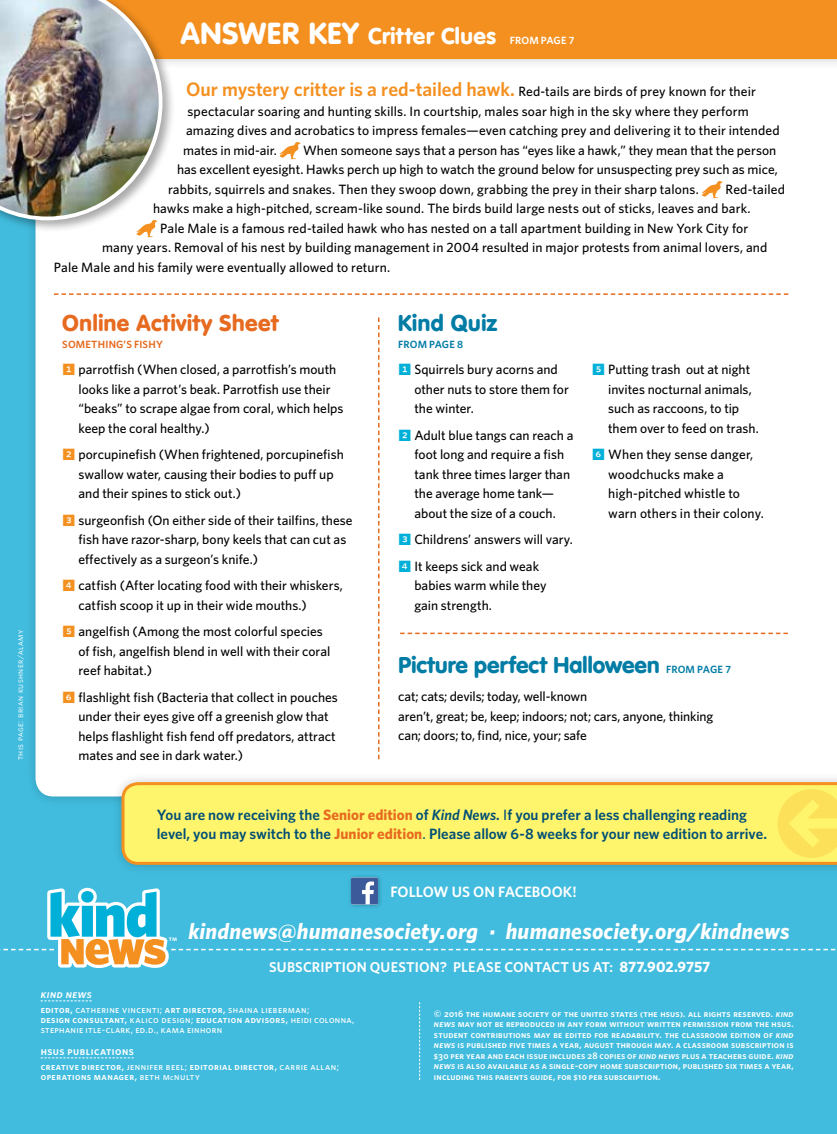
<style>
.page{position:relative;width:837px;height:1134px;background:#41bcde}
.page>*{position:absolute;margin:0;border:0;box-sizing:border-box;transform-origin:0 0}
.t1{font:italic 700 22.5px "Whitney";letter-spacing:.01em;color:#fff}
.t2{font:900 22.5px "VAG Rounded Std";letter-spacing:.005em;color:#007ca5}
.t3{font:900 22.5px "VAG Rounded Std";letter-spacing:.025em;color:#fff}
.t4{font:900 22.5px "VAG Rounded Std";letter-spacing:.025em;color:#e66a1f}
.t5{font:900 22.5px "VAG Rounded Std";letter-spacing:.025em;color:#007ca5}
.t6{font:600 15px/19.5px "Whitney";color:#004f75}
.t7{font:15px "Whitney Semibold SC";color:#fff}
.t8{font:14.25px "Whitney Semibold SC";letter-spacing:.01em;color:#fff}
.t9{font:500 13.5px/19.5px "Whitney";color:#000}
.t10{font:11.25px "Whitney Semibold SC";letter-spacing:.04em;color:#fff}
.t11{font:11.25px "Whitney Semibold SC Italic";letter-spacing:.045em;color:#fff}
.t12{font:600 10.5px "Whitney";letter-spacing:.02em;color:#e66a1f}
.t13{font:600 10.5px "Whitney";letter-spacing:.01em;color:#007ca5}
.t14{font:9.75px/9.8px "Whitney Semibold SC";letter-spacing:.045em;color:#fff}
.t15{font:9.75px "Whitney Medium SC";letter-spacing:.045em;color:#fff}
.t16{font:9.3px/10.5px "Whitney Semibold SC";letter-spacing:.025em;color:#fff;text-align:justify}
.t17{font:9px "Whitney Book SC";letter-spacing:.05em;color:#fff}
.t18{font:6.75px "Whitney Semibold SC";color:#fff}
.s1{font-size:30px}
.s2{font-family:"Whitney";font-weight:600;font-size:10.5px}
.s3{font-weight:600;font-size:19.5px;color:#f4901f}
.s4{font-family:"Whitney Index Black Sq Bd";font-weight:400;color:#00b0d8}
.s5{font-family:"Whitney Index Black Sq Bd";font-weight:400;color:#f4901f}
.s6{font-weight:700;color:#e66a1f}
.s7{font-style:italic}
.s8{font-weight:500}
.s9{font-family:"Whitney";font-weight:700;font-size:15px}
.s10{font-family:"Whitney Semibold SC"}
.s11{font-family:"Whitney Medium SC"}
.s12{font-family:"Whitney Medium SC";font-size:7.5px}
.s13{font-family:"Whitney Semibold SC Italic"}
</style>
<div class="page">
<div style="left:36px;top:70px;width:801px;height:726px;background:#fff"></div>
<svg style="left:419px;top:1002px;width:1px;height:78px"></svg>
<svg style="left:41px;top:1000px;width:51px;height:1px"></svg>
<svg style="left:41px;top:1058px;width:93px;height:1px"></svg>
<div style="left:26px;top:0;width:811px;height:70px;background:#000;opacity:.2"></div>
<div style="left:175px;top:0;width:662px;height:59px;background:#f4901f"></div>
<div style="left:347px;top:874px;width:36px;height:36px;background:#000;opacity:.25"></div>
<svg style="left:0;top:878px;width:836px;height:90px"></svg>
<div style="left:112px;top:772px;width:725px;height:103px;background:#000;opacity:.2"></div>
<svg style="left:122px;top:782px;width:715px;height:83px;background:#fdec67"></svg>
<svg style="left:778px;top:789px;width:59px;height:69px;background:#fde760"></svg>
<svg style="left:400px;top:633px;width:388px;height:1px"></svg>
<svg style="left:280px;top:142px;width:21px;height:17px"></svg>
<svg style="left:702px;top:181px;width:21px;height:17px"></svg>
<svg style="left:54px;top:293px;width:734px;height:2px"></svg>
<div style="left:0;top:0;width:175px;height:233px;background:#000;opacity:.34"></div>
<img style="left:0;top:0;width:164px;height:237px">
<svg style="left:378px;top:318px;width:2px;height:441px"></svg>
<p class="t17" style="left:15px;top:760px;width:132px;rotate:-90deg">this page: brian kushner/alamy</p>
<h1 class="t3" style="left:181px;top:22px;width:395px"><span class="s1">ANSWER KEY</span> Critter Clues <span class="s2">FROM PAGE 7</span></h1>
<p class="t9" style="left:186px;top:82px;width:571px"><span class="s3">Our mystery critter is a red-tailed hawk.</span> Red-tails are birds of prey known for their</p>
<p class="t9" style="left:188px;top:101px;width:563px">spectacular soaring and hunting skills. In courtship, males soar high in the sky where they perform</p>
<p class="t9" style="left:186px;top:121px;width:595px">amazing dives and acrobatics to impress females—even catching prey and delivering it to their intended</p>
<p class="t9" style="left:183px;top:140px;width:95px">mates in mid-air.</p>
<p class="t9" style="left:303px;top:140px;width:475px">When someone says that a person has “eyes like a hawk,” they mean that the person</p>
<p class="t9" style="left:177px;top:160px;width:602px">has excellent eyesight. Hawks perch up high to watch the ground below for unsuspecting prey such as mice,</p>
<p class="t9" style="left:168px;top:179px;width:532px">rabbits, squirrels and snakes. Then they swoop down, grabbing the prey in their sharp talons.</p>
<p class="t9" style="left:726px;top:179px;width:61px">Red-tailed</p>
<p class="t9" style="left:153px;top:199px;width:599px">hawks make a high-pitched, scream-like sound. The birds build large nests out of sticks, leaves and bark.</p>
<p class="t9" style="left:160px;top:218px;width:590px">Pale Male is a famous red-tailed hawk who has nested on a tall apartment building in New York City for</p>
<p class="t9" style="left:102px;top:238px;width:667px">many years. Removal of his nest by building management in 2004 resulted in major protests from animal lovers, and</p>
<p class="t9" style="left:54px;top:257px;width:338px">Pale Male and his family were eventually allowed to return.</p>
<h1 class="t5" style="left:398px;top:310px;width:101px">Kind Quiz</h1>
<p class="t13" style="left:398px;top:337px;width:66px">FROM PAGE 8</p>
<p class="t9" style="left:414px;top:360px;width:156px;text-indent:-16px"><span class="s4">1</span> Squirrels bury acorns and other nuts to store them for the winter.</p>
<p class="t9" style="left:414px;top:425px;width:161px;text-indent:-16px"><span class="s4">2</span> Adult blue tangs can reach a foot long and require a fish tank three times larger than the average home tank— about the size of a couch.</p>
<p class="t9" style="left:398px;top:526px;width:176px;line-height:26.5px"><span class="s4">3</span> Childrens’ answers will vary.<br><span class="s4">4</span> It keeps sick and weak</p>
<p class="t9" style="left:414px;top:576px;width:134px">babies warm while they gain strength.</p>
<h1 class="t4" style="left:62px;top:310px;width:218px">Online Activity Sheet</h1>
<p class="t12" style="left:62px;top:337px;width:102px">SOMETHING’S FISHY</p>
<p class="t9" style="left:79px;top:360px;width:266px;text-indent:-16px"><span class="s5">1</span> parrotfish (When closed, a parrotfish’s mouth looks like a parrot’s beak. Parrotfish use their “beaks” to scrape algae from coral, which helps keep the coral healthy.)</p>
<p class="t9" style="left:79px;top:445px;width:267px;text-indent:-16px"><span class="s5">2</span> porcupinefish (When frightened, porcupinefish swallow water, causing their bodies to puff up and their spines to stick out.)</p>
<p class="t9" style="left:79px;top:510px;width:276px;text-indent:-16px"><span class="s5">3</span> surgeonfish (On either side of their tailfins, these fish have razor-sharp, bony keels that can cut as effectively as a surgeon’s knife.)</p>
<p class="t9" style="left:79px;top:576px;width:266px;text-indent:-16px"><span class="s5">4</span> catfish (After locating food with their whiskers, catfish scoop it up in their wide mouths.)</p>
<p class="t9" style="left:79px;top:622px;width:253px;text-indent:-16px"><span class="s5">5</span> angelfish (Among the most colorful species of fish, angelfish blend in well with their coral reef habitat.)</p>
<p class="t9" style="left:79px;top:687px;width:261px;text-indent:-16px"><span class="s5">6</span> flashlight fish (Bacteria that collect in pouches under their eyes give off a greenish glow that helps flashlight fish fend off predators, attract mates and see in dark water.)</p>
<p class="t9" style="left:398px;top:687px;width:317px">cat; cats; devils; today, well-known<br>aren’t, great; be, keep; indoors; not; cars, anyone, thinking can; doors; to, find, nice, your; safe</p>
<p class="t9" style="left:608px;top:360px;width:152px;text-indent:-16px"><span class="s4">5</span> Putting trash out at night invites nocturnal animals, such as raccoons, to tip them over to feed on trash.</p>
<p class="t9" style="left:608px;top:445px;width:157px;text-indent:-16px"><span class="s4">6</span> When they sense danger, woodchucks make a high-pitched whistle to warn others in their colony.</p>
<h1 class="t2" style="left:399px;top:652px;width:334px">Picture perfect Halloween <span class="s2">FROM PAGE 7</span></h1>
<p class="t6" style="left:157px;top:804px;width:612px">You are now receiving the <span class="s6">Senior edition</span> of <span class="s7">Kind News.</span> <span class="s8">I</span>f you prefer a less challenging reading level, you may switch to the <span class="s6">Junior edition</span><span class="s8">.</span> Please allow 6-8 weeks for your new edition to arrive.</p>
<p class="t18" style="left:169px;top:934px;width:10px">tm</p>
<p class="t7" style="left:390px;top:883px;width:188px">FOLLOW US ON FACEBOOK!</p>
<h1 class="t1" style="left:188px;top:916px;width:603px">kindnews@humanesociety.org · humanesociety.org/kindnews</h1>
<p class="t8" style="left:269px;top:958px;width:443px">SUBSCRIPTION QUESTION? PLEASE CONTACT US AT: <span class="s9">877.902.9757</span></p>
<p class="t11" style="left:41px;top:987px;width:53px">kind news</p>
<p class="t15" style="left:41px;top:1004px;width:270px"><span class="s10">editor,</span> catherine vincenti; <span class="s10">art director,</span> shaina lieberman;</p>
<p class="t14" style="left:41px;top:1015px;width:315px">design consultant, <span class="s11">kalico design;</span> education advisors, <span class="s11">heidi colonna,</span></p>
<p class="t15" style="left:41px;top:1023px;width:183px">stephanie itle-clark, ed.d., kama einhorn</p>
<p class="t10" style="left:41px;top:1044px;width:95px">hsus publications</p>
<p class="t14" style="left:41px;top:1062px;width:300px">creative director, <span class="s11">jennifer beel;</span> editorial director, <span class="s11">carrie allan; </span>operations manager, <span class="s11">beth m</span><span class="s12">c</span><span class="s11">nulty</span></p>
<p class="t16" style="left:434px;top:1008px;width:361px">© 2016 the humane society of the united states (the hsus). all rights reserved. <span class="s13">kind news</span> may not be reproduced in any form without written permission from the hsus. student contributions may be edited for readability. the classroom edition of <span class="s13">kind news</span> is published five times a year, august through may. a classroom subscription is $30 per year and each issue includes 28 copies of <span class="s13">kind news</span> plus a teachers guide. <span class="s13">kind news</span> is also available as a single-copy home subscription, published six times a year, including this parents guide, for $10 per subscription.</p>
</div>
